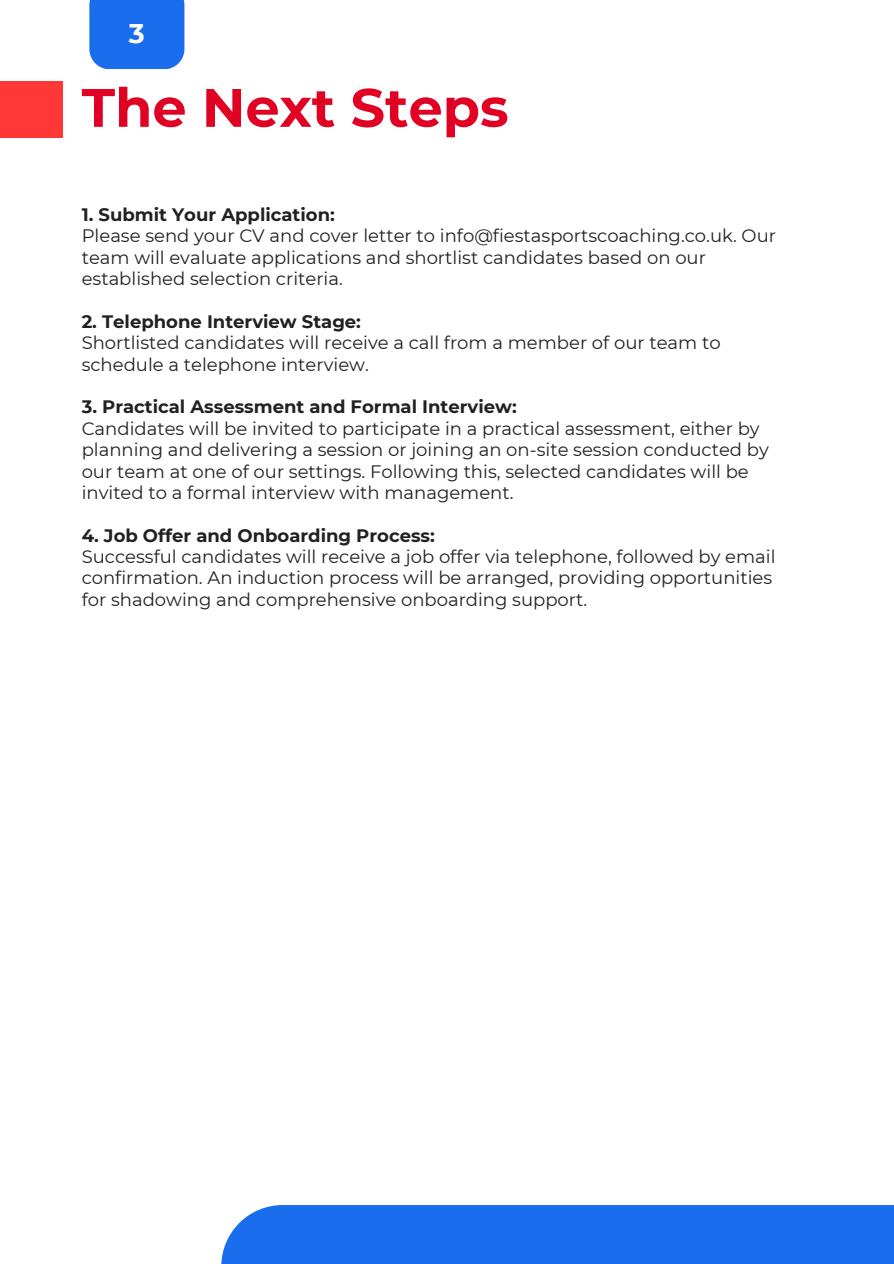
<style>
.page{position:relative;width:894px;height:1264px;background:#fff}
.page>*{position:absolute;margin:0;border:0;box-sizing:border-box;transform-origin:0 0}
.t1{font:700 54px "Montserrat";color:#e10123}
.t2{font:700 27px "Montserrat";color:#fff}
.t3{font:18px/21.3px "Montserrat";color:#242021}
.t4{font:700 18px "Montserrat";color:#242021}
</style>
<div class="page">
<div style="left:89px;top:0;width:95px;height:69px;background:#1a6eed"></div>
<div style="left:221px;top:1204px;width:672px;height:59px;background:#1a6eed"></div>
<div style="left:0;top:81px;width:62px;height:56px;background:#ff3737"></div>
<h1 class="t2" style="left:129px;top:17px;width:17px">3</h1>
<p class="t1" style="left:82px;top:75px;width:428px">The Next Steps</p>
<p class="t4" style="left:82px;top:203px;width:254px">1. Submit Your Application:</p>
<p class="t3" style="left:82px;top:225px;width:695px">Please send your CV and cover letter to info@fiestasportscoaching.co.uk. Our team will evaluate applications and shortlist candidates based on our established selection criteria.</p>
<p class="t4" style="left:82px;top:310px;width:281px">2. Telephone Interview Stage:</p>
<p class="t3" style="left:82px;top:332px;width:640px">Shortlisted candidates will receive a call from a member of our team to schedule a telephone interview.</p>
<p class="t4" style="left:82px;top:396px;width:436px">3. Practical Assessment and Formal Interview:</p>
<p class="t3" style="left:82px;top:417px;width:688px">Candidates will be invited to participate in a practical assessment, either by planning and delivering a session or joining an on-site session conducted by our team at one of our settings. Following this, selected candidates will be invited to a formal interview with management.</p>
<p class="t4" style="left:82px;top:524px;width:354px">4. Job Offer and Onboarding Process:</p>
<p class="t3" style="left:82px;top:546px;width:695px">Successful candidates will receive a job offer via telephone, followed by email confirmation. An induction process will be arranged, providing opportunities for shadowing and comprehensive onboarding support.</p>
</div>
